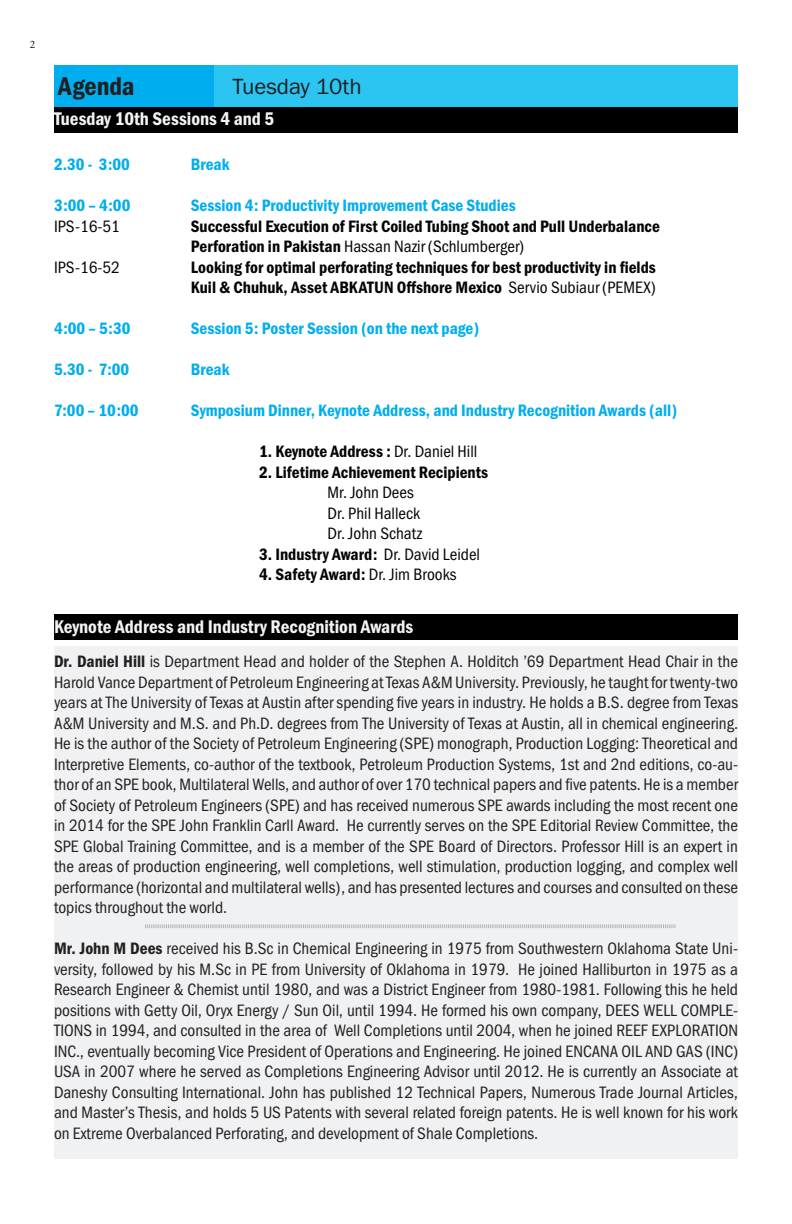
<style>
.page{position:relative;width:792px;height:1224px;background:#fff}
.page>*{position:absolute;margin:0;border:0;box-sizing:border-box;transform-origin:0 0}
.t1{font:26.6px "Franklin Gothic URW Con Dem";color:#231f20}
.t2{font:22.8px "Franklin Gothic URW Boo";color:#231f20}
.t3{font:19px "Franklin Gothic URW Con Dem";color:#f2f3f4}
.t4{font:17.2px/20.6px "Franklin Gothic URW Con Boo";color:#231f20;text-align:justify}
.t5{font:17.2px/20.6px "Franklin Gothic URW Con Dem";color:#040503}
.t6{font:17.2px "Franklin Gothic URW Con Dem";color:#00aeef}
.t7{font:17.2px/20.6px "Franklin Gothic URW Con Boo";color:#040503}
.t8{font:11.4px "Minion Pro";color:#231f20}
.s1{font-family:"Franklin Gothic URW Con Dem"}
.s2{font-family:"Franklin Gothic URW Con Boo"}
</style>
<div class="page">
<div style="left:54px;top:646px;width:684px;height:513px;background:#f0f1f2"></div>
<div style="left:54px;top:66px;width:684px;height:41px;background:#2cc4f1"></div>
<div style="left:54px;top:66px;width:160px;height:41px;background:#00aeef"></div>
<div style="left:54px;top:107px;width:684px;height:25px;background:#000"></div>
<div style="left:54px;top:614px;width:684px;height:26px;background:#000"></div>
<svg style="left:145px;top:924px;width:531px;height:4px"></svg>
<p class="t8" style="left:30px;top:40px;width:7px">2</p>
<h1 class="t1" style="left:58px;top:77px;width:78px">Agenda</h1>
<h2 class="t2" style="left:233px;top:73px;width:131px">Tuesday 10th</h2>
<p class="t3" style="left:54px;top:112px;width:222px">Tuesday 10th Sessions 4 and 5</p>
<p class="t6" style="left:54px;top:158px;width:78px">2.30 - 3:00</p>
<p class="t6" style="left:191px;top:158px;width:40px">Break</p>
<p class="t6" style="left:54px;top:199px;width:78px">3:00 – 4:00</p>
<p class="t6" style="left:191px;top:199px;width:326px">Session 4: Productivity Improvement Case Studies</p>
<p class="t7" style="left:54px;top:217px;width:68px">IPS-16-51</p>
<p class="t5" style="left:191px;top:217px;width:471px">Successful Execution of First Coiled Tubing Shoot and Pull Underbalance</p>
<p class="t7" style="left:191px;top:237px;width:335px"><span class="s1">Perforation in Pakistan</span> Hassan Nazir (Schlumberger)</p>
<p class="t7" style="left:54px;top:258px;width:68px">IPS-16-52</p>
<p class="t5" style="left:191px;top:258px;width:467px">Looking for optimal perforating techniques for best productivity in fields<br>Kuil &amp; Chuhuk, Asset ABKATUN Offshore Mexico <span class="s2">Servio Subiaur (PEMEX)</span></p>
<p class="t6" style="left:54px;top:322px;width:78px">4:00 – 5:30</p>
<p class="t6" style="left:191px;top:322px;width:290px">Session 5: Poster Session (on the next page)</p>
<p class="t6" style="left:54px;top:363px;width:77px">5.30 - 7:00</p>
<p class="t6" style="left:191px;top:363px;width:40px">Break</p>
<p class="t6" style="left:54px;top:404px;width:86px">7:00 – 10:00</p>
<p class="t6" style="left:191px;top:404px;width:488px">Symposium Dinner, Keynote Address, and Industry Recognition Awards (all)</p>
<p class="t5" style="left:259px;top:443px;width:220px">1. Keynote Address : <span class="s2">Dr. Daniel Hill</span></p>
<p class="t5" style="left:259px;top:463px;width:231px">2. Lifetime Achievement Recipients</p>
<p class="t7" style="left:328px;top:484px;width:96px">Mr. John Dees<br>Dr. Phil Halleck<br>Dr. John Schatz</p>
<p class="t5" style="left:259px;top:545px;width:222px">3. Industry Award: <span class="s2">Dr. David Leidel</span></p>
<p class="t5" style="left:259px;top:566px;width:199px">4. Safety Award: <span class="s2">Dr. Jim Brooks</span></p>
<p class="t3" style="left:54px;top:620px;width:361px">Keynote Address and Industry Recognition Awards</p>
<p class="t4" style="left:54px;top:652px;width:686px"><span class="s1">Dr. Daniel Hill</span> is Department Head and holder of the Stephen A. Holditch ’69 Department Head Chair in the Harold Vance Department of Petroleum Engineering at Texas A&amp;M University. Previously, he taught for twenty-two years at The University of Texas at Austin after spending five years in industry. He holds a B.S. degree from Texas A&amp;M University and M.S. and Ph.D. degrees from The University of Texas at Austin, all in chemical engineering.<br>He is the author of the Society of Petroleum Engineering (SPE) monograph, Production Logging: Theoretical and Interpretive Elements, co-author of the textbook, Petroleum Production Systems, 1st and 2nd editions, co-au&shy;thor of an SPE book, Multilateral Wells, and author of over 170 technical papers and five patents. He is a member of Society of Petroleum Engineers (SPE) and has received numerous SPE awards including the most recent one in 2014 for the SPE John Franklin Carll Award. He currently serves on the SPE Editorial Review Committee, the SPE Global Training Committee, and is a member of the SPE Board of Directors. Professor Hill is an expert in the areas of production engineering, well completions, well stimulation, production logging, and complex well performance (horizontal and multilateral wells), and has presented lectures and courses and consulted on these topics throughout the world.</p>
<p class="t4" style="left:54px;top:940px;width:686px"><span class="s1">Mr. John M Dees</span> received his B.Sc in Chemical Engineering in 1975 from Southwestern Oklahoma State Uni&shy;versity, followed by his M.Sc in PE from University of Oklahoma in 1979. He joined Halliburton in 1975 as a Research Engineer &amp; Chemist until 1980, and was a District Engineer from 1980-1981. Following this he held positions with Getty Oil, Oryx Energy / Sun Oil, until 1994. He formed his own company, DEES WELL COMPLE-TIONS in 1994, and consulted in the area of Well Completions until 2004, when he joined REEF EXPLORATION INC., eventually becoming Vice President of Operations and Engineering. He joined ENCANA OIL AND GAS (INC)<br>USA in 2007 where he served as Completions Engineering Advisor until 2012. He is currently an Associate at Daneshy Consulting International. John has published 12 Technical Papers, Numerous Trade Journal Articles, and Master’s Thesis, and holds 5 US Patents with several related foreign patents. He is well known for his work on Extreme Overbalanced Perforating, and development of Shale Completions.</p>
</div>
